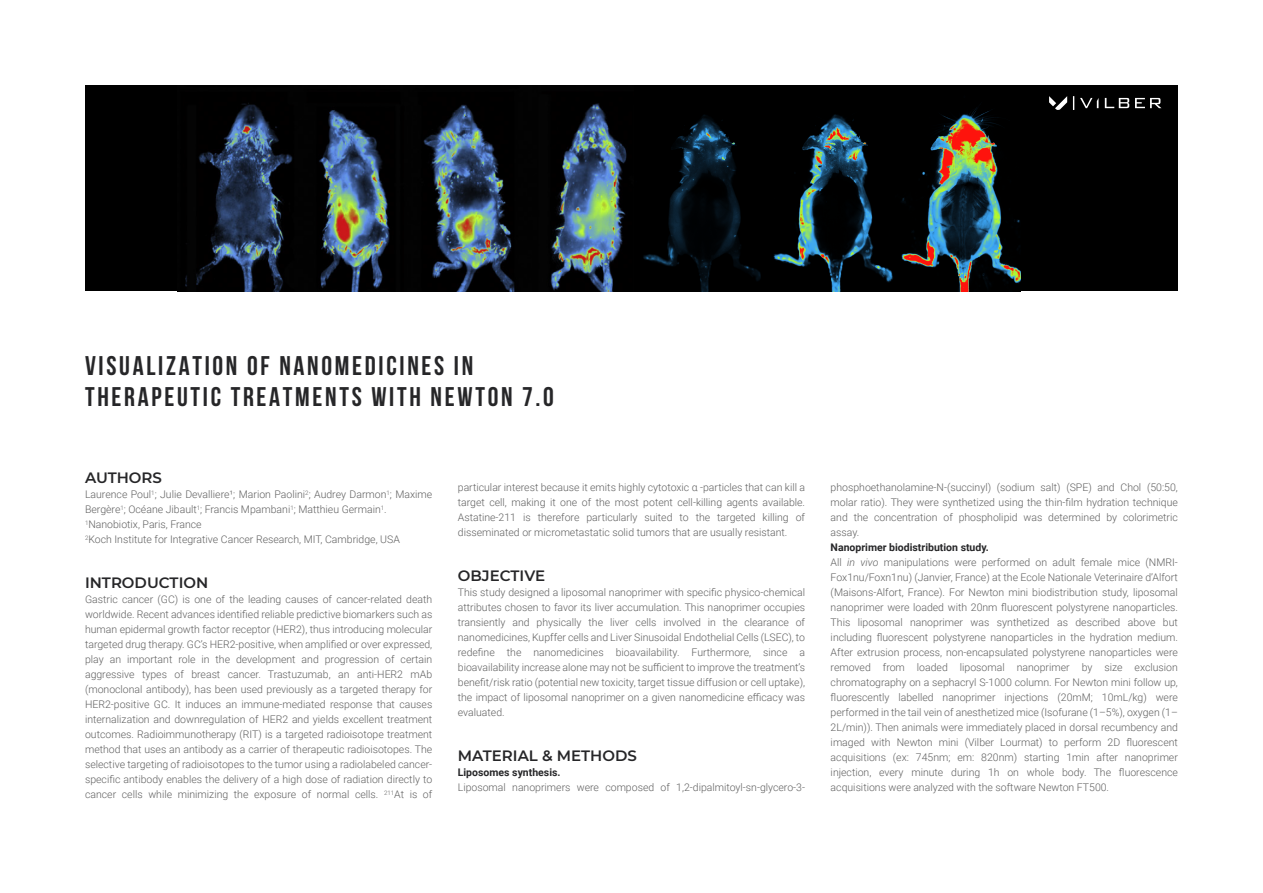
<style>
.page{position:relative;width:1263px;height:893px;background:#fff}
.page>*{position:absolute;margin:0;border:0;box-sizing:border-box;transform-origin:0 0}
.t1{font:700 27px/31.8px "Bebas Neue";letter-spacing:.1em;color:#262628}
.t2{font:600 15px "Montserrat";color:#262628}
.t3{font:300 10.5px/15px "Roboto";color:#606060;text-align:justify}
.t4{font:700 10.5px "Roboto";color:#262628}
.s1{font-weight:700;color:#262628}
.s2{font-style:italic}
</style>
<div class="page">
<div style="left:85px;top:85px;width:1093px;height:206px;background:#000"></div>
<img style="left:185px;top:103px;width:442px;height:188px">
<img style="left:643px;top:107px;width:377px;height:184px">
<svg style="left:1073px;top:96px;width:1px;height:14px"></svg>
<svg style="left:1049px;top:96px;width:18px;height:14px"></svg>
<svg style="left:1080px;top:98px;width:18px;height:10px"></svg>
<svg style="left:1105px;top:98px;width:24px;height:10px"></svg>
<svg style="left:1135px;top:98px;width:26px;height:10px"></svg>
<h1 class="t1" style="left:85px;top:352px;width:470px">VISUALIZATION OF NANOMEDICINES IN<br>THERAPEUTIC TREATMENTS WITH NEWTON 7.0</h1>
<h2 class="t2" style="left:85px;top:468px;width:78px">AUTHORS</h2>
<p class="t3" style="left:85px;top:488px;width:349px;text-align:left">Laurence Poul<sup>1</sup>; Julie Devalliere¹; Marion Paolini<sup>2</sup>; Audrey Darmon<sup>1</sup>; Maxime Bergère<sup>1</sup>; Océane Jibault<sup>1</sup>; Francis Mpambani<sup>1</sup>; Matthieu Germain<sup>1</sup>.<br><sup>1</sup>Nanobiotix, Paris, France<br><sup>2</sup>Koch Institute for Integrative Cancer Research, MIT, Cambridge, USA</p>
<h2 class="t2" style="left:85px;top:573px;width:125px">INTRODUCTION</h2>
<p class="t3" style="left:85px;top:593px;width:349px">Gastric cancer (GC) is one of the leading causes of cancer-related death worldwide. Recent advances identified reliable predictive biomarkers such as human epidermal growth factor receptor (HER2), thus introducing molecular targeted drug therapy. GC’s HER2-positive, when amplified or over expressed, play an important role in the development and progression of certain aggressive types of breast cancer. Trastuzumab, an anti-HER2 mAb (monoclonal antibody), has been used previously as a targeted therapy for HER2-positive GC. It induces an immune-mediated response that causes internalization and downregulation of HER2 and yields excellent treatment outcomes. Radioimmunotherapy (RIT) is a targeted radioisotope treatment method that uses an antibody as a carrier of therapeutic radioisotopes. The selective targeting of radioisotopes to the tumor using a radiolabeled cancer&shy;specific antibody enables the delivery of a high dose of radiation directly to cancer cells while minimizing the exposure of normal cells. <sup>211</sup>At is of</p>
<p class="t3" style="left:458px;top:480px;width:349px">particular interest because it emits highly cytotoxic α -particles that can kill a target cell, making it one of the most potent cell-killing agents available.<br>Astatine-211 is therefore particularly suited to the targeted killing of disseminated or micrometastatic solid tumors that are usually resistant.</p>
<h2 class="t2" style="left:458px;top:566px;width:89px">OBJECTIVE</h2>
<p class="t3" style="left:458px;top:585px;width:349px">This study designed a liposomal nanoprimer with specific physico-chemical attributes chosen to favor its liver accumulation. This nanoprimer occupies transiently and physically the liver cells involved in the clearance of nanomedicines, Kupffer cells and Liver Sinusoidal Endothelial Cells (LSEC), to redefine the nanomedicines bioavailability. Furthermore, since a bioavailability increase alone may not be sufficient to improve the treatment’s benefit/risk ratio (potential new toxicity, target tissue diffusion or cell uptake), the impact of liposomal nanoprimer on a given nanomedicine efficacy was evaluated.</p>
<h2 class="t2" style="left:458px;top:746px;width:180px">MATERIAL &amp; METHODS</h2>
<p class="t4" style="left:458px;top:768px;width:104px">Liposomes synthesis.</p>
<p class="t3" style="left:458px;top:780px;width:349px">Liposomal nanoprimers were composed of 1,2-dipalmitoyl-sn-glycero-3-</p>
<p class="t3" style="left:831px;top:480px;width:349px">phosphoethanolamine-N-(succinyl) (sodium salt) (SPE) and Chol (50:50, molar ratio). They were synthetized using the thin-film hydration technique and the concentration of phospholipid was determined by colorimetric assay.</p>
<p class="t3" style="left:831px;top:540px;width:349px;text-align:left"><span class="s1">Nanoprimer biodistribution study.<br></span>All <span class="s2">in vivo</span> manipulations were performed on adult female mice (NMRI-Fox1nu/Foxn1nu) (Janvier, France) at the Ecole Nationale Veterinaire d’Alfort (Maisons-Alfort, France). For Newton mini biodistribution study, liposomal nanoprimer were loaded with 20nm fluorescent polystyrene nanoparticles.<br>This liposomal nanoprimer was synthetized as described above but including fluorescent polystyrene nanoparticles in the hydration medium.<br>After extrusion process, non-encapsulated polystyrene nanoparticles were removed from loaded liposomal nanoprimer by size exclusion chromatography on a sephacryl S-1000 column. For Newton mini follow up, fluorescently labelled nanoprimer injections (20mM; 10mL/kg) were performed in the tail vein of anesthetized mice (Isofurane (1–5%), oxygen (1– 2L/min)). Then animals were immediately placed in dorsal recumbency and imaged with Newton mini (Vilber Lourmat) to perform 2D fluorescent acquisitions (ex: 745nm; em: 820nm) starting 1min after nanoprimer injection, every minute during 1h on whole body. The fluorescence acquisitions were analyzed with the software Newton FT500.</p>
</div>
